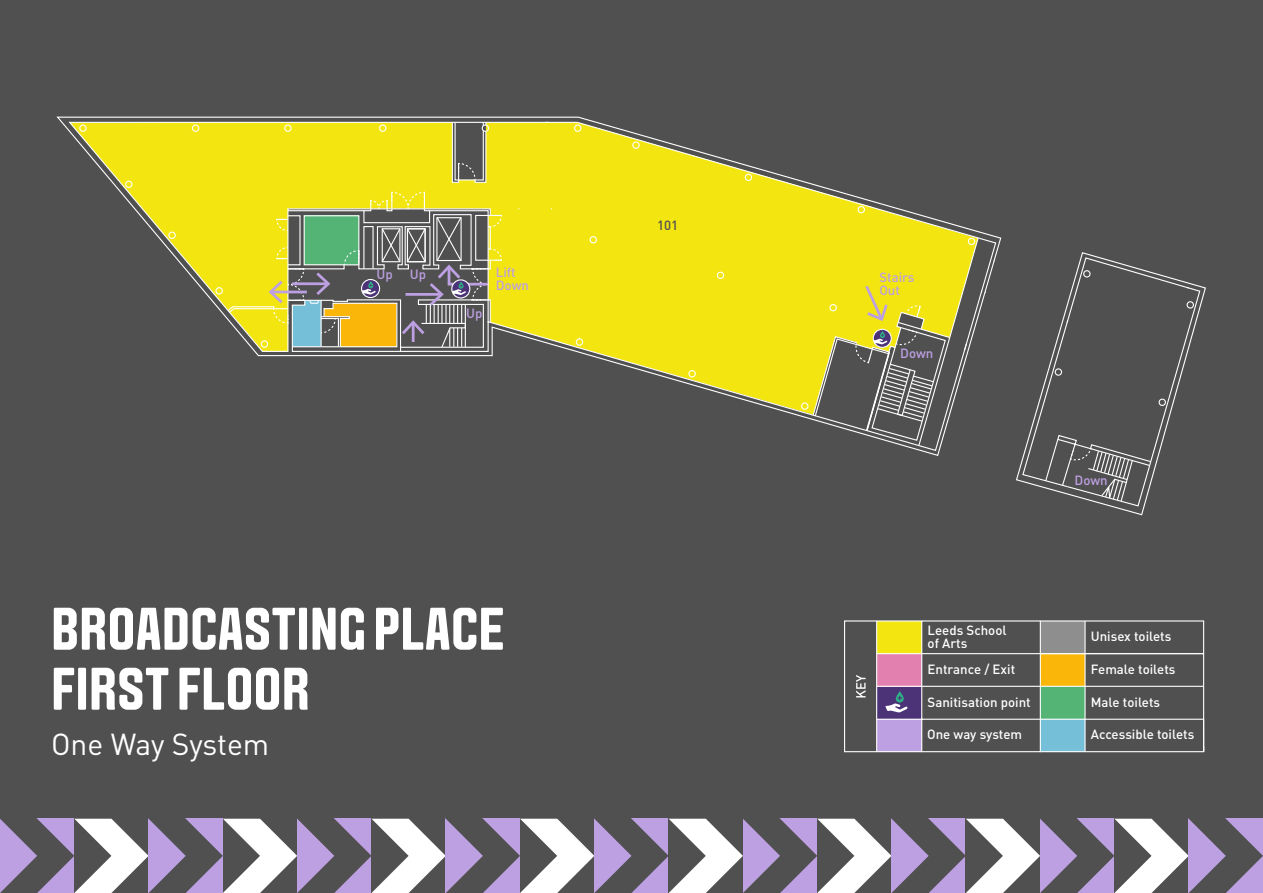
<style>
.page{position:relative;width:1263px;height:893px;background:#505050}
.page>*{position:absolute;margin:0;border:0;box-sizing:border-box;transform-origin:0 0}
.t1{font:700 60px/60px "Aveny TLBU";color:#fff}
.t2{font:30px "DIN Pro";letter-spacing:-.005em;color:#fff}
.t3{font:500 13.2px/13.2px "DIN Pro";color:#fff}
.t4{font:500 13.2px/13.2px "DIN Pro";color:#bda0e2}
.t5{font:500 13.2px "DIN Pro";color:#515150}
</style>
<div class="page">
<svg style="left:0;top:818px;width:1263px;height:75px"></svg>
<svg style="left:56px;top:116px;width:946px;height:340px"></svg>
<div style="left:576px;top:338px;width:7px;height:8px;border:1px solid #fff;border-radius:50%"></div>
<div style="left:801px;top:402px;width:7px;height:8px;border:1px solid #fff;border-radius:50%"></div>
<div style="left:688px;top:370px;width:8px;height:7px;border:1px solid #fff;border-radius:50%"></div>
<svg style="left:67px;top:121px;width:483px;height:231px"></svg>
<svg style="left:544px;top:121px;width:453px;height:173px"></svg>
<svg style="left:1021px;top:257px;width:180px;height:250px"></svg>
<div style="left:1186px;top:301px;width:8px;height:8px;border:1px solid #fff;border-radius:50%"></div>
<svg style="left:812px;top:237px;width:174px;height:210px"></svg>
<svg style="left:227px;top:191px;width:275px;height:161px"></svg>
<svg style="left:844px;top:620px;width:77px;height:133px"></svg>
<svg style="left:921px;top:620px;width:284px;height:133px"></svg>
<div style="left:885px;top:689px;width:29px;height:28px;background:#4c3276;border-radius:50%"></div>
<svg style="left:896px;top:691px;width:8px;height:12px"></svg>
<svg style="left:885px;top:696px;width:22px;height:16px"></svg>
<p class="t4" style="left:384px;top:264px;width:42px">Up Up</p>
<p class="t4" style="left:377px;top:267px;width:18px">Up</p>
<p class="t4" style="left:410px;top:267px;width:18px">Up</p>
<p class="t4" style="left:465px;top:304px;width:18px">Up</p>
<p class="t4" style="left:466px;top:306px;width:18px">Up</p>
<p class="t4" style="left:496px;top:265px;width:35px">Lift<br>Down</p>
<p class="t4" style="left:492px;top:265px;width:35px">Lift<br>Down</p>
<h1 class="t1" style="left:51px;top:600px;width:455px">BROADCASTING PLACE<br>FIRST FLOOR</h1>
<h2 class="t2" style="left:51px;top:721px;width:220px">One Way System</h2>
<p class="t5" style="left:657px;top:215px;width:23px">101</p>
<p class="t4" style="left:879px;top:270px;width:37px">Stairs<br>Out</p>
<p class="t4" style="left:900px;top:346px;width:35px">Down</p>
<p class="t4" style="left:897px;top:350px;width:35px">Down</p>
<p class="t4" style="left:1074px;top:473px;width:35px">Down</p>
<p class="t3" style="left:927px;top:622px;width:81px">Leeds School of Arts</p>
<p class="t3" style="left:927px;top:662px;width:89px">Entrance / Exit</p>
<p class="t3" style="left:927px;top:694px;width:105px">Sanitisation point</p>
<p class="t3" style="left:1091px;top:694px;width:71px">Male toilets</p>
<p class="t3" style="left:1091px;top:629px;width:82px">Unisex toilets</p>
<p class="t3" style="left:1091px;top:662px;width:86px">Female toilets</p>
<p class="t3" style="left:927px;top:727px;width:96px">One way system</p>
<p class="t3" style="left:1091px;top:727px;width:105px">Accessible toilets</p>
</div>
